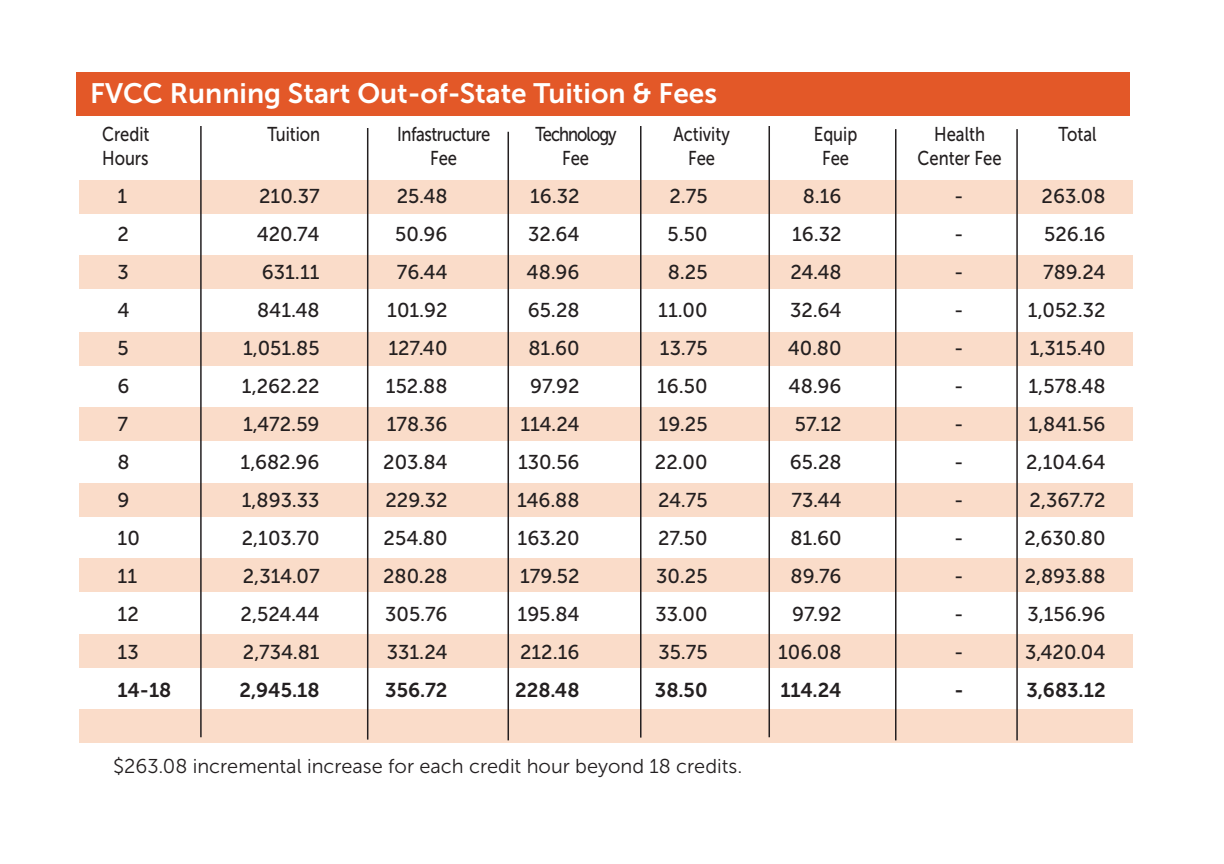
<style>
.page{position:relative;width:1224px;height:864px;background:#fff}
.page>*{position:absolute;margin:0;border:0;box-sizing:border-box;transform-origin:0 0}
.t1{font:28px "Museo Sans 700";color:#fff}
.t2{font:20px "Museo Sans 500";color:#231f20}
.t3{font:20px "Museo Sans 500";color:#231f20;scale:.83 1}
.t4{font:20px "Museo Sans 300";color:#231f20}
.t5{font:20px "Museo Sans 700";color:#231f20}
.t6{font:20px "Museo Sans 500";letter-spacing:-.03em;color:#231f20;scale:.83 1}
.t7{font:20px "Museo Sans 500";letter-spacing:-.06em;color:#231f20;scale:.83 1}
</style>
<div class="page">
<div style="left:79px;top:180px;width:1054px;height:34px;background:#fadcc9"></div>
<div style="left:79px;top:332px;width:1054px;height:34px;background:#fadcc9"></div>
<div style="left:79px;top:483px;width:1054px;height:34px;background:#fadcc9"></div>
<div style="left:79px;top:634px;width:1054px;height:34px;background:#fadcc9"></div>
<div style="left:79px;top:255px;width:1054px;height:34px;background:#fadcc9"></div>
<div style="left:79px;top:407px;width:1054px;height:34px;background:#fadcc9"></div>
<div style="left:79px;top:558px;width:1054px;height:34px;background:#fadcc9"></div>
<div style="left:79px;top:709px;width:1054px;height:34px;background:#fadcc9"></div>
<div style="left:77px;top:72px;width:1053px;height:43px;background:#e35828"></div>
<hr style="left:200px;top:126px;width:2px;height:611px;background:#231f20">
<hr style="left:367px;top:128px;width:1px;height:612px;background:#231f20">
<hr style="left:508px;top:132px;width:1px;height:608px;background:#231f20">
<hr style="left:640px;top:126px;width:2px;height:612px;background:#231f20">
<hr style="left:769px;top:126px;width:1px;height:611px;background:#231f20">
<hr style="left:895px;top:129px;width:2px;height:611px;background:#231f20">
<hr style="left:1016px;top:129px;width:2px;height:611px;background:#231f20">
<p class="t1" style="left:90px;top:78px;width:628px">FVCC Running Start Out-of-State Tuition &amp; Fees</p>
<p class="t3" style="left:102px;top:123px;width:59px">Credit</p>
<p class="t3" style="left:267px;top:123px;width:65px">Tuition</p>
<p class="t6" style="left:397px;top:123px;width:114px">Infastructure</p>
<p class="t7" style="left:536px;top:123px;width:99px">Technology</p>
<p class="t3" style="left:673px;top:123px;width:70px">Activity</p>
<p class="t3" style="left:814px;top:123px;width:54px">Equip</p>
<p class="t3" style="left:934px;top:123px;width:63px">Health</p>
<p class="t3" style="left:1059px;top:123px;width:47px">Total</p>
<p class="t3" style="left:102px;top:147px;width:58px">Hours</p>
<p class="t3" style="left:430px;top:147px;width:34px">Fee</p>
<p class="t3" style="left:562px;top:147px;width:34px">Fee</p>
<p class="t3" style="left:688px;top:147px;width:34px">Fee</p>
<p class="t3" style="left:822px;top:147px;width:34px">Fee</p>
<p class="t3" style="left:918px;top:147px;width:103px">Center Fee</p>
<p class="t2" style="left:118px;top:185px;width:11px">1</p>
<p class="t2" style="left:259px;top:185px;width:62px">210.37</p>
<p class="t2" style="left:397px;top:185px;width:52px">25.48</p>
<p class="t2" style="left:530px;top:185px;width:51px">16.32</p>
<p class="t2" style="left:669px;top:185px;width:40px">2.75</p>
<p class="t2" style="left:803px;top:185px;width:40px">8.16</p>
<p class="t2" style="left:954px;top:185px;width:11px">-</p>
<p class="t2" style="left:1042px;top:185px;width:65px">263.08</p>
<p class="t2" style="left:118px;top:223px;width:13px">2</p>
<p class="t2" style="left:257px;top:223px;width:64px">420.74</p>
<p class="t2" style="left:395px;top:223px;width:54px">50.96</p>
<p class="t2" style="left:528px;top:223px;width:53px">32.64</p>
<p class="t2" style="left:668px;top:223px;width:41px">5.50</p>
<p class="t2" style="left:792px;top:223px;width:51px">16.32</p>
<p class="t2" style="left:954px;top:223px;width:11px">-</p>
<p class="t2" style="left:1044px;top:223px;width:63px">526.16</p>
<p class="t2" style="left:118px;top:261px;width:13px">3</p>
<p class="t2" style="left:262px;top:261px;width:59px">631.11</p>
<p class="t2" style="left:397px;top:261px;width:52px">76.44</p>
<p class="t2" style="left:527px;top:261px;width:54px">48.96</p>
<p class="t2" style="left:668px;top:261px;width:41px">8.25</p>
<p class="t2" style="left:790px;top:261px;width:53px">24.48</p>
<p class="t2" style="left:954px;top:261px;width:11px">-</p>
<p class="t2" style="left:1043px;top:261px;width:64px">789.24</p>
<p class="t2" style="left:118px;top:299px;width:14px">4</p>
<p class="t2" style="left:257px;top:299px;width:64px">841.48</p>
<p class="t2" style="left:387px;top:299px;width:62px">101.92</p>
<p class="t2" style="left:528px;top:299px;width:53px">65.28</p>
<p class="t2" style="left:658px;top:299px;width:51px">11.00</p>
<p class="t2" style="left:790px;top:299px;width:53px">32.64</p>
<p class="t2" style="left:954px;top:299px;width:11px">-</p>
<p class="t2" style="left:1028px;top:299px;width:79px">1,052.32</p>
<p class="t2" style="left:118px;top:337px;width:13px">5</p>
<p class="t2" style="left:243px;top:337px;width:78px">1,051.85</p>
<p class="t2" style="left:388px;top:337px;width:61px">127.40</p>
<p class="t2" style="left:528px;top:337px;width:53px">81.60</p>
<p class="t2" style="left:660px;top:337px;width:49px">13.75</p>
<p class="t2" style="left:788px;top:337px;width:55px">40.80</p>
<p class="t2" style="left:954px;top:337px;width:11px">-</p>
<p class="t2" style="left:1030px;top:337px;width:77px">1,315.40</p>
<p class="t2" style="left:118px;top:375px;width:13px">6</p>
<p class="t2" style="left:242px;top:375px;width:79px">1,262.22</p>
<p class="t2" style="left:386px;top:375px;width:63px">152.88</p>
<p class="t2" style="left:530px;top:375px;width:51px">97.92</p>
<p class="t2" style="left:657px;top:375px;width:52px">16.50</p>
<p class="t2" style="left:789px;top:375px;width:54px">48.96</p>
<p class="t2" style="left:954px;top:375px;width:11px">-</p>
<p class="t2" style="left:1029px;top:375px;width:79px">1,578.48</p>
<p class="t2" style="left:118px;top:413px;width:12px">7</p>
<p class="t2" style="left:243px;top:413px;width:78px">1,472.59</p>
<p class="t2" style="left:387px;top:413px;width:62px">178.36</p>
<p class="t2" style="left:520px;top:413px;width:61px">114.24</p>
<p class="t2" style="left:659px;top:413px;width:50px">19.25</p>
<p class="t2" style="left:795px;top:413px;width:48px">57.12</p>
<p class="t2" style="left:954px;top:413px;width:11px">-</p>
<p class="t2" style="left:1028px;top:413px;width:79px">1,841.56</p>
<p class="t2" style="left:118px;top:451px;width:14px">8</p>
<p class="t2" style="left:241px;top:451px;width:80px">1,682.96</p>
<p class="t2" style="left:383px;top:451px;width:66px">203.84</p>
<p class="t2" style="left:518px;top:451px;width:63px">130.56</p>
<p class="t2" style="left:655px;top:451px;width:54px">22.00</p>
<p class="t2" style="left:790px;top:451px;width:53px">65.28</p>
<p class="t2" style="left:954px;top:451px;width:11px">-</p>
<p class="t2" style="left:1026px;top:451px;width:81px">2,104.64</p>
<p class="t2" style="left:118px;top:489px;width:13px">9</p>
<p class="t2" style="left:242px;top:489px;width:79px">1,893.33</p>
<p class="t2" style="left:385px;top:489px;width:64px">229.32</p>
<p class="t2" style="left:517px;top:489px;width:64px">146.88</p>
<p class="t2" style="left:658px;top:489px;width:51px">24.75</p>
<p class="t2" style="left:792px;top:489px;width:52px">73.44</p>
<p class="t2" style="left:954px;top:489px;width:11px">-</p>
<p class="t2" style="left:1030px;top:489px;width:77px">2,367.72</p>
<p class="t2" style="left:118px;top:527px;width:24px">10</p>
<p class="t2" style="left:242px;top:527px;width:79px">2,103.70</p>
<p class="t2" style="left:384px;top:527px;width:65px">254.80</p>
<p class="t2" style="left:518px;top:527px;width:63px">163.20</p>
<p class="t2" style="left:658px;top:527px;width:51px">27.50</p>
<p class="t2" style="left:790px;top:527px;width:53px">81.60</p>
<p class="t2" style="left:954px;top:527px;width:11px">-</p>
<p class="t2" style="left:1024px;top:527px;width:83px">2,630.80</p>
<p class="t2" style="left:118px;top:565px;width:21px">11</p>
<p class="t2" style="left:243px;top:565px;width:78px">2,314.07</p>
<p class="t2" style="left:383px;top:565px;width:66px">280.28</p>
<p class="t2" style="left:520px;top:565px;width:61px">179.52</p>
<p class="t2" style="left:656px;top:565px;width:53px">30.25</p>
<p class="t2" style="left:791px;top:565px;width:52px">89.76</p>
<p class="t2" style="left:954px;top:565px;width:11px">-</p>
<p class="t2" style="left:1025px;top:565px;width:82px">2,893.88</p>
<p class="t2" style="left:118px;top:603px;width:23px">12</p>
<p class="t2" style="left:241px;top:603px;width:80px">2,524.44</p>
<p class="t2" style="left:385px;top:603px;width:64px">305.76</p>
<p class="t2" style="left:518px;top:603px;width:64px">195.84</p>
<p class="t2" style="left:655px;top:603px;width:54px">33.00</p>
<p class="t2" style="left:792px;top:603px;width:51px">97.92</p>
<p class="t2" style="left:954px;top:603px;width:11px">-</p>
<p class="t2" style="left:1028px;top:603px;width:79px">3,156.96</p>
<p class="t2" style="left:118px;top:641px;width:23px">13</p>
<p class="t2" style="left:243px;top:641px;width:78px">2,734.81</p>
<p class="t2" style="left:387px;top:641px;width:62px">331.24</p>
<p class="t2" style="left:520px;top:641px;width:61px">212.16</p>
<p class="t2" style="left:658px;top:641px;width:51px">35.75</p>
<p class="t2" style="left:778px;top:641px;width:65px">106.08</p>
<p class="t2" style="left:954px;top:641px;width:11px">-</p>
<p class="t2" style="left:1025px;top:641px;width:82px">3,420.04</p>
<p class="t5" style="left:118px;top:679px;width:55px">14-18</p>
<p class="t5" style="left:240px;top:679px;width:82px">2,945.18</p>
<p class="t5" style="left:385px;top:679px;width:64px">356.72</p>
<p class="t5" style="left:515px;top:679px;width:66px">228.48</p>
<p class="t5" style="left:655px;top:679px;width:54px">38.50</p>
<p class="t5" style="left:780px;top:679px;width:63px">114.24</p>
<p class="t5" style="left:954px;top:679px;width:11px">-</p>
<p class="t5" style="left:1027px;top:679px;width:81px">3,683.12</p>
<p class="t4" style="left:113px;top:755px;width:631px">$263.08 incremental increase for each credit hour beyond 18 credits.</p>
</div>
